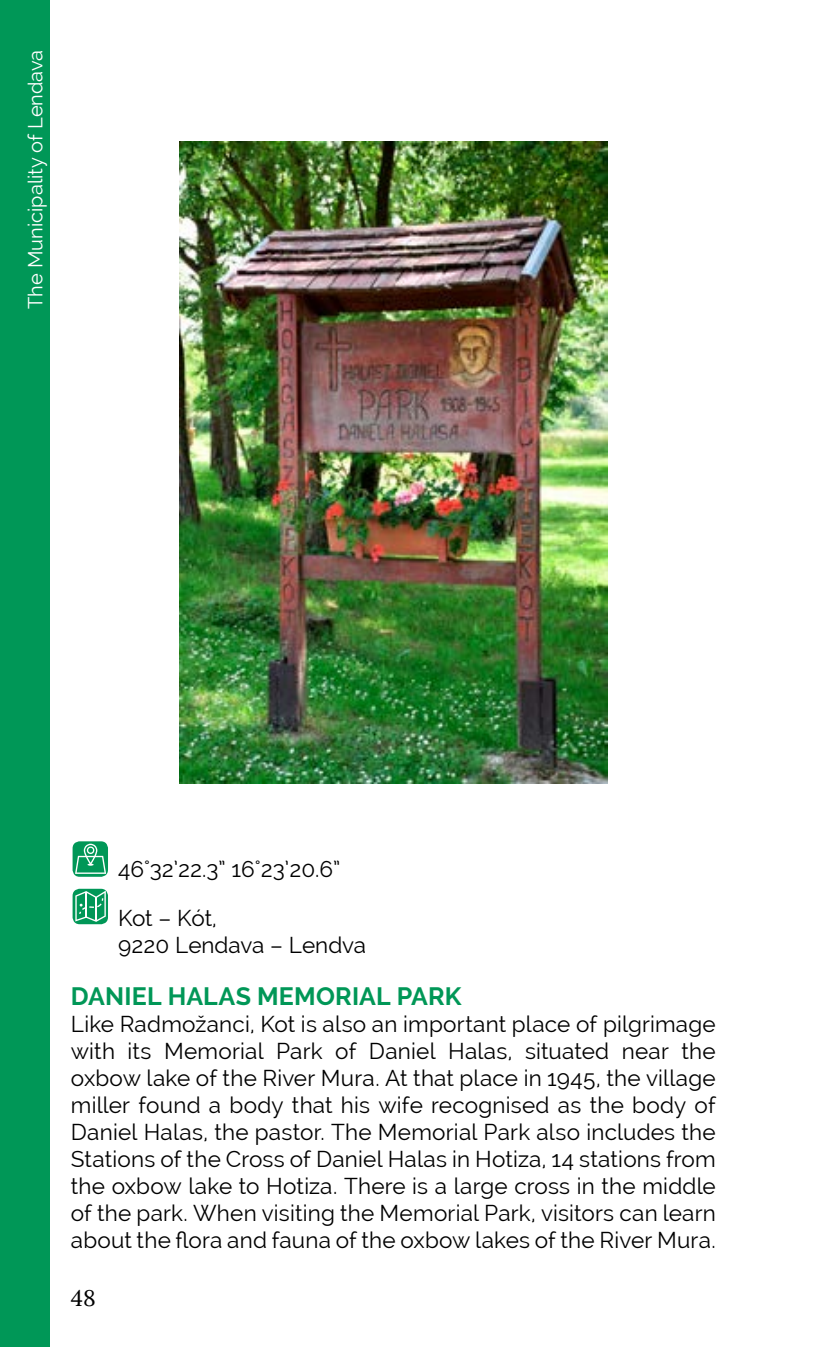
<style>
.page{position:relative;width:815px;height:1347px;background:#fff}
.page>*{position:absolute;margin:0;border:0;box-sizing:border-box;transform-origin:0 0}
.t1{font:700 25px "Raleway";letter-spacing:.005em;color:#009757}
.t2{font:22.5px/27px "Raleway";color:#000}
.t3{font:22.5px "Lora";color:#000}
.t4{font:20px "Raleway";color:#fff}
</style>
<div class="page">
<div style="left:73px;top:841px;width:35px;height:35px;background:#009757;border-radius:7px"></div>
<div style="left:73px;top:888px;width:35px;height:36px;background:#009757;border-radius:7px"></div>
<div style="left:0;top:0;width:50px;height:1346px;background:#009757"></div>
<img style="left:180px;top:142px;width:427px;height:641px">
<svg style="left:75px;top:843px;width:31px;height:31px"></svg>
<svg style="left:75px;top:890px;width:31px;height:31px"></svg>
<p class="t4" style="left:24px;top:309px;width:261px;rotate:-90deg">The Municipality of Lendava</p>
<p class="t2" style="left:118px;top:844px;width:224px;line-height:49.2px">46°32’22.3” 16°23’20.6”<br>Kot – Kót,</p>
<p class="t2" style="left:118px;top:931px;width:250px">9220 Lendava – Lendva</p>
<p class="t1" style="left:71px;top:981px;width:392px">DANIEL HALAS MEMORIAL PARK</p>
<p class="t2" style="left:71px;top:1010px;width:646px;text-align:justify">Like Radmožanci, Kot is also an important place of pilgrimage with its Memorial Park of Daniel Halas, situated near the oxbow lake of the River Mura. At that place in 1945, the village miller found a body that his wife recognised as the body of Daniel Halas, the pastor. The Memorial Park also includes the Stations of the Cross of Daniel Halas in Hotiza, 14 stations from the oxbow lake to Hotiza. There is a large cross in the middle of the park. When visiting the Memorial Park, visitors can learn about the flora and fauna of the oxbow lakes of the River Mura.</p>
<p class="t3" style="left:71px;top:1281px;width:26px">48</p>
</div>
